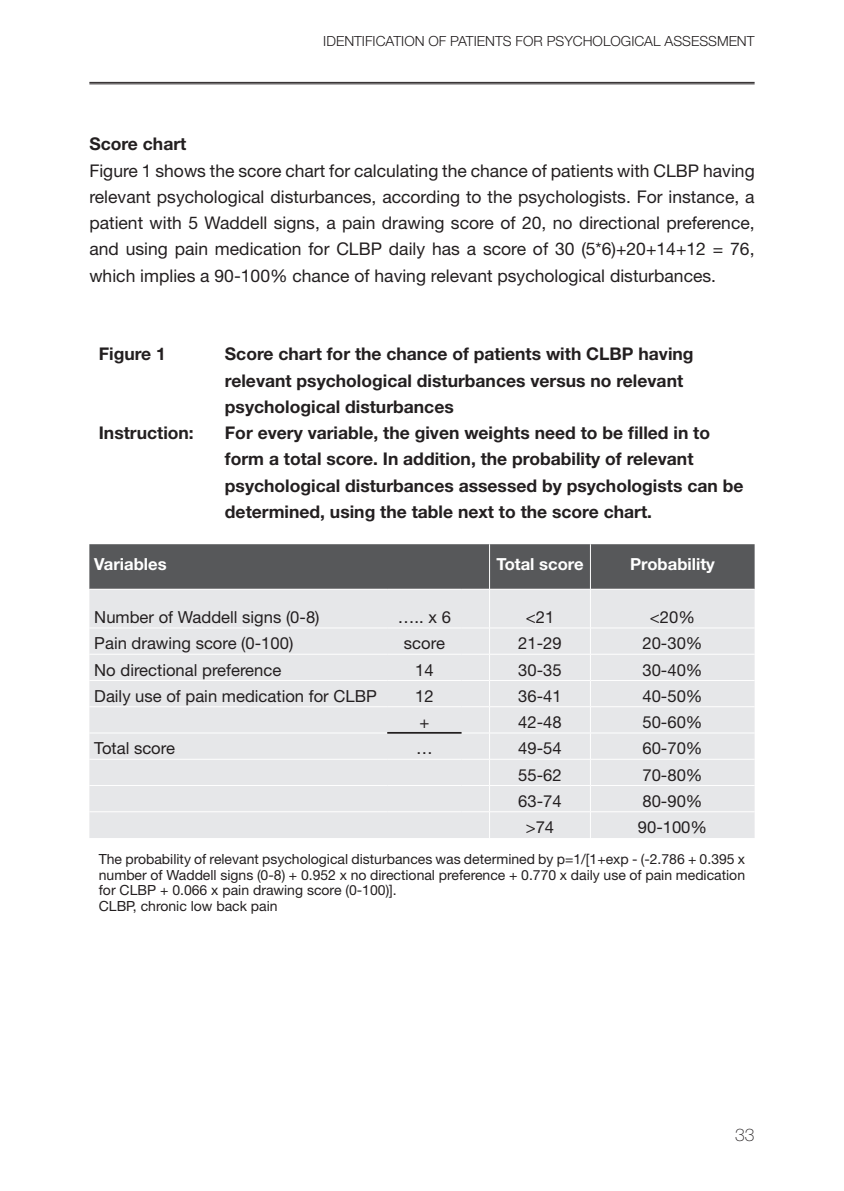
<style>
.page{position:relative;width:844px;height:1191px;background:#fff}
.page>*{position:absolute;margin:0;border:0;box-sizing:border-box;transform-origin:0 0}
.t1{font:17.5px/26.2px "Helvetica Neue LT";color:#231f20;text-align:justify}
.t2{font:700 17.5px/26.2px "Helvetica Neue LT";color:#231f20}
.t3{font:100 17.5px "Helvetica Neue LT";color:#231f20}
.t4{font:16.62px "Helvetica Neue LT";color:#231f20}
.t5{font:700 16.62px "Helvetica Neue LT";color:#fff}
.t6{font:14px/15.4px "Helvetica Neue LT";color:#231f20}
.t7{font:300 14px "Helvetica Neue LT";color:#231f20}
</style>
<div class="page">
<hr style="left:89px;top:82px;width:665px;height:1px;background:#231f20">
<hr style="left:89px;top:84px;width:665px;height:1px;background:#231f20">
<div style="left:89px;top:590px;width:665px;height:248px;background:#e6e7e9"></div>
<div style="left:89px;top:544px;width:665px;height:46px;background:#57585a"></div>
<hr style="left:489px;top:589px;width:101px;height:1px;background:#fff">
<hr style="left:489px;top:589px;width:1px;height:38px;background:#fff">
<hr style="left:590px;top:589px;width:164px;height:1px;background:#fff">
<hr style="left:590px;top:589px;width:1px;height:38px;background:#fff">
<hr style="left:89px;top:627px;width:298px;height:1px;background:#fff">
<hr style="left:387px;top:627px;width:74px;height:1px;background:#fff">
<hr style="left:489px;top:627px;width:101px;height:1px;background:#fff">
<hr style="left:590px;top:627px;width:164px;height:1px;background:#fff">
<hr style="left:89px;top:654px;width:298px;height:1px;background:#fff">
<hr style="left:387px;top:654px;width:74px;height:1px;background:#fff">
<hr style="left:489px;top:654px;width:101px;height:1px;background:#fff">
<hr style="left:590px;top:654px;width:164px;height:1px;background:#fff">
<hr style="left:89px;top:680px;width:298px;height:1px;background:#fff">
<hr style="left:387px;top:680px;width:74px;height:1px;background:#fff">
<hr style="left:489px;top:680px;width:101px;height:1px;background:#fff">
<hr style="left:590px;top:680px;width:164px;height:1px;background:#fff">
<hr style="left:89px;top:706px;width:298px;height:1px;background:#fff">
<hr style="left:387px;top:706px;width:74px;height:1px;background:#fff">
<hr style="left:489px;top:706px;width:101px;height:1px;background:#fff">
<hr style="left:590px;top:706px;width:164px;height:1px;background:#fff">
<hr style="left:89px;top:732px;width:298px;height:1px;background:#fff">
<hr style="left:489px;top:732px;width:101px;height:1px;background:#fff">
<hr style="left:590px;top:732px;width:164px;height:1px;background:#fff">
<hr style="left:89px;top:759px;width:298px;height:1px;background:#fff">
<hr style="left:387px;top:759px;width:74px;height:1px;background:#fff">
<hr style="left:489px;top:759px;width:101px;height:1px;background:#fff">
<hr style="left:590px;top:759px;width:164px;height:1px;background:#fff">
<hr style="left:89px;top:785px;width:298px;height:1px;background:#fff">
<hr style="left:387px;top:785px;width:74px;height:1px;background:#fff">
<hr style="left:489px;top:785px;width:101px;height:1px;background:#fff">
<hr style="left:590px;top:785px;width:164px;height:1px;background:#fff">
<hr style="left:89px;top:811px;width:298px;height:1px;background:#fff">
<hr style="left:387px;top:811px;width:74px;height:1px;background:#fff">
<hr style="left:489px;top:811px;width:101px;height:1px;background:#fff">
<svg style="left:461px;top:627px;width:29px;height:211px"></svg>
<hr style="left:590px;top:811px;width:164px;height:1px;background:#fff">
<svg style="left:590px;top:628px;width:1px;height:210px"></svg>
<hr style="left:387px;top:732px;width:74px;height:1px;background:#231f20">
<p class="t7" style="left:323px;top:32px;width:432px">IDENTIFICATION OF PATIENTS FOR PSYC HOLOGICAL ASS ESS MENT</p>
<p class="t2" style="left:89px;top:131px;width:98px">Score chart</p>
<p class="t1" style="left:89px;top:157px;width:666px">Figure 1 shows the score chart for calculating the chance of patients with CLBP having relevant psychological disturbances, according to the psychologists. For instance, a patient with 5 Waddell signs, a pain drawing score of 20, no directional preference, and using pain medication for CLBP daily has a score of 30 (5*6)+20+14+12 = 76, which implies a 90-100% chance of having relevant psychological disturbances.</p>
<p class="t2" style="left:99px;top:341px;width:69px">Figure 1</p>
<p class="t2" style="left:225px;top:341px;width:470px">Score chart for the chance of patients with CLBP having relevant psychological disturbances versus no relevant psychological disturbances</p>
<p class="t2" style="left:99px;top:419px;width:96px">Instruction:</p>
<p class="t2" style="left:225px;top:419px;width:520px">For every variable, the given weights need to be filled in to form a total score. In addition, the probability of relevant psychological disturbances assessed by psychologists can be determined, using the table next to the score chart.</p>
<p class="t5" style="left:94px;top:554px;width:74px">Variables</p>
<p class="t5" style="left:496px;top:554px;width:89px">Total score</p>
<p class="t5" style="left:630px;top:554px;width:86px">Probability</p>
<p class="t4" style="left:94px;top:607px;width:227px">Number of Waddell signs (0-8)</p>
<p class="t4" style="left:398px;top:607px;width:54px">….. x 6</p>
<p class="t4" style="left:525px;top:607px;width:30px">&lt;21</p>
<p class="t4" style="left:649px;top:607px;width:47px">&lt;20%</p>
<p class="t4" style="left:94px;top:633px;width:200px">Pain drawing score (0-100)</p>
<p class="t4" style="left:404px;top:633px;width:42px">score</p>
<p class="t4" style="left:518px;top:633px;width:45px">21-29</p>
<p class="t4" style="left:642px;top:633px;width:62px">20-30%</p>
<p class="t4" style="left:94px;top:659px;width:188px">No directional preference</p>
<p class="t4" style="left:415px;top:659px;width:20px">14</p>
<p class="t4" style="left:518px;top:659px;width:45px">30-35</p>
<p class="t4" style="left:642px;top:659px;width:62px">30-40%</p>
<p class="t4" style="left:94px;top:686px;width:284px">Daily use of pain medication for CLBP</p>
<p class="t4" style="left:415px;top:686px;width:20px">12</p>
<p class="t4" style="left:518px;top:686px;width:45px">36-41</p>
<p class="t4" style="left:642px;top:686px;width:62px">40-50%</p>
<p class="t4" style="left:419px;top:712px;width:11px">+</p>
<p class="t4" style="left:518px;top:712px;width:45px">42-48</p>
<p class="t4" style="left:642px;top:712px;width:62px">50-60%</p>
<p class="t4" style="left:94px;top:738px;width:82px">Total score</p>
<p class="t4" style="left:416px;top:738px;width:18px">…</p>
<p class="t4" style="left:518px;top:738px;width:45px">49-54</p>
<p class="t4" style="left:642px;top:738px;width:62px">60-70%</p>
<p class="t4" style="left:518px;top:764px;width:45px">55-62</p>
<p class="t4" style="left:642px;top:764px;width:62px">70-80%</p>
<p class="t4" style="left:518px;top:791px;width:45px">63-74</p>
<p class="t4" style="left:642px;top:791px;width:62px">80-90%</p>
<p class="t4" style="left:525px;top:817px;width:30px">&gt;74</p>
<p class="t4" style="left:637px;top:817px;width:71px">90-100%</p>
<p class="t6" style="left:99px;top:851px;width:647px">The probability of relevant psychological disturbances was determined by p=1/[1+exp - (-2.786 + 0.395 x number of Waddell signs (0-8) + 0.952 x no directional preference + 0.770 x daily use of pain medication for CLBP + 0.066 x pain drawing score (0-100)].<br>CLBP, chronic low back pain</p>
<p class="t3" style="left:735px;top:1125px;width:21px">33</p>
</div>
